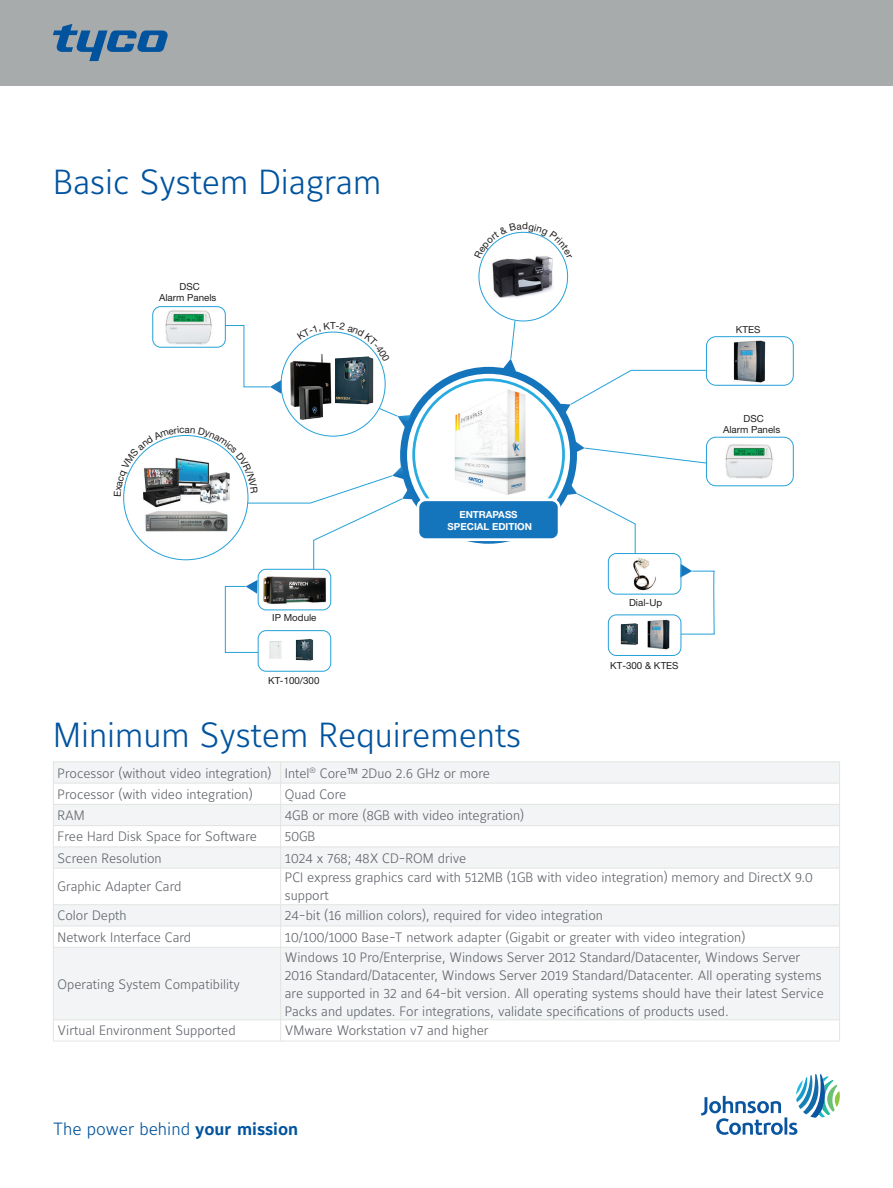
<style>
.page{position:relative;width:893px;height:1188px;background:#fff}
.page>*{position:absolute;margin:0;border:0;box-sizing:border-box;transform-origin:0 0}
.Title_Second_Line{font:300 34.5px "Maurea Jci Lf ML";color:#01539e}
.t1{font:300 17.55px "Maurea Jci Lf ML";color:#01539e}
.t2{font:300 13.5px/18px "Maurea Jci Lf ML";color:#5f6369}
.t3{font:9.75px/10.8px "Helvetica Neue LT Pro";color:#231f20;text-align:center}
.t4{font:700 9.75px/12px "Helvetica Neue LT Pro";color:#fff;text-align:center}
.s1{font-weight:700}
</style>
<div class="page">
<div style="left:0;top:0;width:893px;height:85px;background:#a8abac"></div>
<svg style="left:53px;top:24px;width:115px;height:37px"></svg>
<svg style="left:701px;top:1074px;width:139px;height:61px"></svg>
<img style="left:451px;top:387px;width:79px;height:108px">
<div style="left:400px;top:367px;width:177px;height:177px;border:7px solid #1575bc;border-radius:50%"></div>
<img style="left:492px;top:259px;width:61px;height:39px">
<div style="left:418px;top:500px;width:141px;height:40px;background:#1575bc;border-radius:8px"></div>
<div style="left:416px;top:498px;width:145px;height:43px;border:3px solid #fff;border-radius:8px"></div>
<img style="left:734px;top:340px;width:31px;height:43px">
<img style="left:647px;top:619px;width:22px;height:31px">
<img style="left:296px;top:639px;width:17px;height:22px">
<img style="left:621px;top:623px;width:17px;height:22px">
<img style="left:269px;top:641px;width:13px;height:18px">
<img style="left:263px;top:576px;width:63px;height:28px">
<img style="left:725px;top:444px;width:48px;height:35px">
<img style="left:165px;top:310px;width:47px;height:35px">
<img style="left:633px;top:557px;width:23px;height:33px">
<div style="left:152px;top:306px;width:74px;height:42px;border:1px solid #24a1d9;border-radius:8px"></div>
<div style="left:258px;top:569px;width:73px;height:41px;border:1px solid #24a1d9;border-radius:8px"></div>
<div style="left:258px;top:630px;width:73px;height:42px;border:1px solid #24a1d9;border-radius:8px"></div>
<div style="left:608px;top:553px;width:73px;height:41px;border:1px solid #24a1d9;border-radius:8px"></div>
<div style="left:608px;top:615px;width:73px;height:41px;border:1px solid #24a1d9;border-radius:8px"></div>
<div style="left:706px;top:336px;width:88px;height:50px;border:1px solid #24a1d9;border-radius:10px"></div>
<div style="left:706px;top:437px;width:88px;height:49px;border:1px solid #24a1d9;border-radius:10px"></div>
<svg style="left:225px;top:325px;width:57px;height:69px"></svg>
<svg style="left:502px;top:320px;width:14px;height:51px"></svg>
<svg style="left:557px;top:370px;width:149px;height:46px"></svg>
<svg style="left:572px;top:440px;width:135px;height:24px"></svg>
<svg style="left:564px;top:483px;width:72px;height:71px"></svg>
<svg style="left:680px;top:564px;width:35px;height:71px"></svg>
<svg style="left:225px;top:580px;width:34px;height:73px"></svg>
<img style="left:335px;top:358px;width:38px;height:46px">
<img style="left:286px;top:352px;width:46px;height:55px">
<img style="left:298px;top:385px;width:26px;height:22px">
<svg style="left:54px;top:763px;width:785px;height:257px;fill:#f3f4f5"></svg>
<hr style="left:53px;top:762px;width:228px;height:1px;background:#e2e4e2">
<hr style="left:281px;top:762px;width:559px;height:1px;background:#e2e4e2">
<hr style="left:53px;top:783px;width:228px;height:1px;background:#e2e4e2">
<hr style="left:281px;top:783px;width:559px;height:1px;background:#e2e4e2">
<hr style="left:53px;top:804px;width:228px;height:1px;background:#e2e4e2">
<hr style="left:281px;top:804px;width:559px;height:1px;background:#e2e4e2">
<hr style="left:53px;top:825px;width:228px;height:1px;background:#e2e4e2">
<hr style="left:281px;top:825px;width:559px;height:1px;background:#e2e4e2">
<hr style="left:53px;top:847px;width:228px;height:1px;background:#e2e4e2">
<svg style="left:53px;top:763px;width:1px;height:105px"></svg>
<hr style="left:281px;top:847px;width:559px;height:1px;background:#e2e4e2">
<svg style="left:280px;top:763px;width:1px;height:105px"></svg>
<svg style="left:839px;top:763px;width:1px;height:105px"></svg>
<hr style="left:53px;top:868px;width:228px;height:1px;background:#e2e4e2">
<hr style="left:53px;top:868px;width:1px;height:37px;background:#e2e4e2">
<hr style="left:281px;top:868px;width:559px;height:1px;background:#e2e4e2">
<hr style="left:280px;top:868px;width:1px;height:37px;background:#e2e4e2">
<hr style="left:839px;top:868px;width:1px;height:37px;background:#e2e4e2">
<hr style="left:53px;top:904px;width:228px;height:1px;background:#e2e4e2">
<hr style="left:281px;top:904px;width:559px;height:1px;background:#e2e4e2">
<hr style="left:53px;top:926px;width:228px;height:1px;background:#e2e4e2">
<svg style="left:53px;top:905px;width:1px;height:42px"></svg>
<hr style="left:281px;top:926px;width:559px;height:1px;background:#e2e4e2">
<svg style="left:280px;top:905px;width:1px;height:42px"></svg>
<svg style="left:839px;top:905px;width:1px;height:42px"></svg>
<hr style="left:53px;top:947px;width:228px;height:1px;background:#e2e4e2">
<hr style="left:53px;top:947px;width:1px;height:73px;background:#e2e4e2">
<hr style="left:281px;top:947px;width:559px;height:1px;background:#e2e4e2">
<hr style="left:280px;top:947px;width:1px;height:73px;background:#e2e4e2">
<hr style="left:839px;top:947px;width:1px;height:73px;background:#e2e4e2">
<hr style="left:53px;top:1020px;width:228px;height:1px;background:#e2e4e2">
<svg style="left:53px;top:1021px;width:1px;height:20px"></svg>
<hr style="left:281px;top:1020px;width:559px;height:1px;background:#e2e4e2">
<svg style="left:280px;top:1021px;width:1px;height:20px"></svg>
<svg style="left:839px;top:1021px;width:1px;height:20px"></svg>
<hr style="left:53px;top:1041px;width:228px;height:1px;background:#e2e4e2">
<hr style="left:281px;top:1041px;width:559px;height:1px;background:#e2e4e2">
<svg style="left:482px;top:231px;width:83px;height:28px"></svg>
<svg style="left:304px;top:331px;width:26px;height:9px"></svg>
<svg style="left:336px;top:331px;width:45px;height:31px"></svg>
<svg style="left:123px;top:407px;width:293px;height:163px"></svg>
<p class="Title_Second_Line" style="left:53px;top:161px;width:330px">Basic System Diagram</p>
<p class="t3" style="left:159px;top:281px;width:59px">DSC<br>Alarm Panels</p>
<p class="t3" style="left:330px;top:320px;width:7px">T</p>
<p class="t3" style="left:272px;top:612px;width:46px">IP Module</p>
<p class="t3" style="left:268px;top:675px;width:53px">KT-100/300</p>
<p class="t4" style="left:448px;top:508px;width:86px">ENTRAPASS<br>SPECIAL EDITION</p>
<p class="t3" style="left:736px;top:324px;width:26px">KTES</p>
<p class="t3" style="left:723px;top:413px;width:59px">DSC<br>Alarm Panels</p>
<p class="t3" style="left:629px;top:597px;width:35px">Dial-Up</p>
<p class="t3" style="left:610px;top:660px;width:70px">KT-300 &amp; KTES</p>
<p class="Title_Second_Line" style="left:53px;top:713px;width:470px">Minimum System Requirements</p>
<p class="t2" style="left:58px;top:764px;width:216px">Processor (without video integration)</p>
<p class="t2" style="left:285px;top:764px;width:207px">Intel<sup>®</sup> Core™ 2Duo 2.6 GHz or more</p>
<p class="t2" style="left:58px;top:785px;width:197px">Processor (with video integration)</p>
<p class="t2" style="left:285px;top:785px;width:63px">Quad Core</p>
<p class="t2" style="left:58px;top:806px;width:29px">RAM</p>
<p class="t2" style="left:285px;top:806px;width:241px">4GB or more (8GB with video integration)</p>
<p class="t2" style="left:58px;top:827px;width:201px">Free Hard Disk Space for Software</p>
<p class="t2" style="left:285px;top:827px;width:32px">50GB</p>
<p class="t2" style="left:58px;top:849px;width:106px">Screen Resolution</p>
<p class="t2" style="left:285px;top:849px;width:183px">1024 x 768; 48X CD-ROM drive</p>
<p class="t2" style="left:58px;top:877px;width:125px">Graphic Adapter Card</p>
<p class="t2" style="left:285px;top:868px;width:529px">PCI express graphics card with 512MB (1GB with video integration) memory and DirectX 9.0 support</p>
<p class="t2" style="left:58px;top:906px;width:71px">Color Depth</p>
<p class="t2" style="left:285px;top:906px;width:320px">24-bit (16 million colors), required for video integration</p>
<p class="t2" style="left:58px;top:928px;width:135px">Network Interface Card</p>
<p class="t2" style="left:285px;top:928px;width:462px">10/100/1000 Base-T network adapter (Gigabit or greater with video integration)</p>
<p class="t2" style="left:58px;top:975px;width:184px">Operating System Compatibility</p>
<p class="t2" style="left:285px;top:948px;width:540px">Windows 10 Pro/Enterprise, Windows Server 2012 Standard/Datacenter, Windows Server 2016 Standard/Datacenter, Windows Server 2019 Standard/Datacenter. All operating systems are supported in 32 and 64-bit version. All operating systems should have their latest Service Packs and updates. For integrations, validate specifications of products used.</p>
<p class="t2" style="left:58px;top:1021px;width:180px">Virtual Environment Supported</p>
<p class="t2" style="left:285px;top:1021px;width:205px">VMware Workstation v7 and higher</p>
<p class="t1" style="left:53px;top:1118px;width:247px">The power behind <span class="s1">your mission</span></p>
</div>
